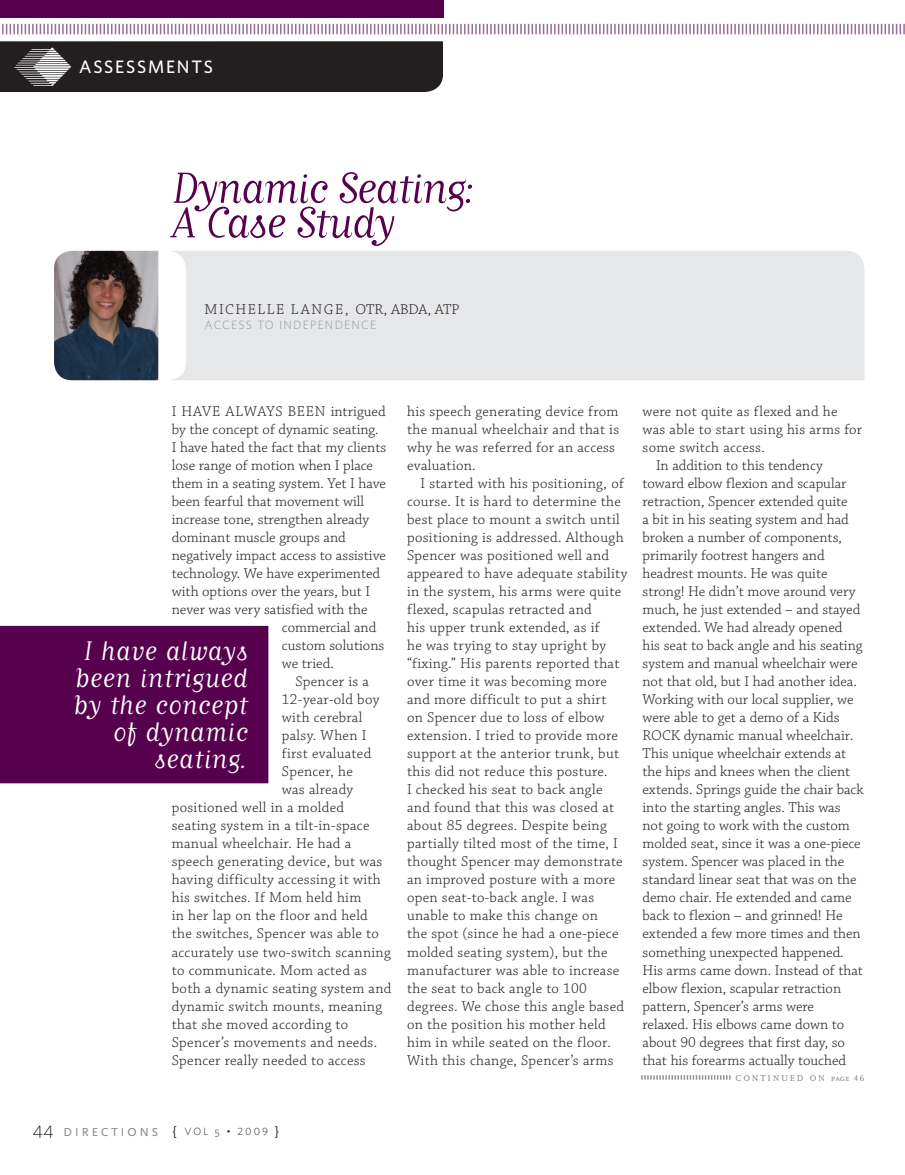
<style>
.page{position:relative;width:905px;height:1175px;background:#fff}
.page>*{position:absolute;margin:0;border:0;box-sizing:border-box;transform-origin:0 0}
.DEPT___Story_Title{font:51px "Matrix Script";letter-spacing:-.04em;color:#56004e}
.BODY_LT_pg_quote{font:31.5px/27px "Matrix Script";color:#fff;text-align:right}
.t1{font:18px "Whitney Medium SC";letter-spacing:.1em;color:#fff}
.t2{font:300 18px "Whitney";color:#231f20}
.BODY___Copy{font:300 15px/18px "Chaparral Pro";letter-spacing:.015em;color:#231f20}
.BODY_copy_1st_paragr{font:300 15px "Chaparral Pro";color:#231f20}
.DEPT___Writer_Name{font:300 15px "Chaparral Pro";letter-spacing:.1em;color:#231f20}
.BODY_copy_1st_paragr-2{font:300 15px "Chaparral Pro";letter-spacing:.05em;color:#231f20}
.DEPT___Writer_Compan{font:300 12px "Whitney";letter-spacing:.1em;color:#939598}
.t3{font:12px "Scala Sans";letter-spacing:.25em;color:#808285}
.t4{font:10.5px "Whitney Light SC";color:#231f20}
.t5{font:9px "Scala Caps";letter-spacing:.2em;color:#808285}
.s1{font-family:"Scala Sans";font-size:12px}
.s2{font-family:"Whitney";font-weight:300}
</style>
<div class="page">
<svg style="left:0;top:41px;width:443px;height:51px"></svg>
<div style="left:172px;top:251px;width:692px;height:129px;background:#e6e7e9"></div>
<div style="left:0;top:0;width:443px;height:18px;background:#56004e"></div>
<svg style="left:2px;top:24px;width:902px;height:10px"></svg>
<img style="left:54px;top:251px;width:104px;height:129px">
<div style="left:0;top:626px;width:268px;height:157px;background:#56004e"></div>
<svg style="left:641px;top:1075px;width:89px;height:4px"></svg>
<p class="t1" style="left:79px;top:56px;width:135px">ASSESSMENTS</p>
<p class="DEPT___Story_Title" style="left:172px;top:163px;width:306px">Dynamic Seating:</p>
<p class="DEPT___Story_Title" style="left:172px;top:198px;width:225px">A Case Study</p>
<p class="DEPT___Writer_Name" style="left:204px;top:301px;width:11px">mic</p>
<p class="DEPT___Writer_Name" style="left:235px;top:301px;width:226px">helle lange, OTR, ABDA, ATP</p>
<p class="DEPT___Writer_Compan" style="left:204px;top:317px;width:173px">ACCESS TO INDEPENDENCE</p>
<p class="BODY_copy_1st_paragr-2" style="left:172px;top:403px;width:215px">I have always been intrigued</p>
<p class="BODY_copy_1st_paragr" style="left:172px;top:421px;width:208px">by the concept of dynamic seating.</p>
<p class="BODY_copy_1st_paragr" style="left:172px;top:439px;width:216px">I have hated the fact that my clients</p>
<p class="BODY_copy_1st_paragr" style="left:172px;top:457px;width:203px">lose range of motion when I place</p>
<p class="BODY_copy_1st_paragr" style="left:172px;top:475px;width:216px">them in a seating system. Yet I have</p>
<p class="BODY_copy_1st_paragr" style="left:172px;top:493px;width:194px">been fearful that movement will</p>
<p class="BODY_copy_1st_paragr" style="left:172px;top:511px;width:199px">increase tone, strengthen already</p>
<p class="BODY_copy_1st_paragr" style="left:172px;top:529px;width:175px">dominant muscle groups and</p>
<p class="BODY_copy_1st_paragr" style="left:172px;top:547px;width:216px">negatively impact access to assistive</p>
<p class="BODY_copy_1st_paragr" style="left:172px;top:565px;width:210px">technology. We have experimented</p>
<p class="BODY_copy_1st_paragr" style="left:172px;top:583px;width:200px">with options over the years, but I</p>
<p class="BODY_copy_1st_paragr" style="left:172px;top:601px;width:197px">never was very satisfied with the</p>
<p class="BODY_copy_1st_paragr" style="left:282px;top:619px;width:96px">commercial and</p>
<p class="BODY_copy_1st_paragr" style="left:282px;top:637px;width:104px">custom solutions</p>
<p class="BODY_copy_1st_paragr" style="left:282px;top:655px;width:53px">we tried.</p>
<p class="BODY___Copy" style="left:295px;top:673px;width:75px">Spencer is a</p>
<p class="BODY___Copy" style="left:282px;top:691px;width:99px">12-year-old boy</p>
<p class="BODY___Copy" style="left:282px;top:709px;width:82px">with cerebral</p>
<p class="BODY___Copy" style="left:282px;top:727px;width:86px">palsy. When I</p>
<p class="BODY___Copy" style="left:282px;top:745px;width:91px">first evaluated</p>
<p class="BODY___Copy" style="left:282px;top:763px;width:73px">Spencer, he</p>
<p class="BODY___Copy" style="left:282px;top:781px;width:73px">was already</p>
<p class="BODY___Copy" style="left:172px;top:799px;width:174px">positioned well in a molded</p>
<p class="BODY___Copy" style="left:172px;top:817px;width:199px">seating system in a tilt-in-space</p>
<p class="BODY___Copy" style="left:172px;top:835px;width:181px">manual wheelchair. He had a</p>
<p class="BODY___Copy" style="left:172px;top:853px;width:212px">speech generating device, but was</p>
<p class="BODY___Copy" style="left:172px;top:871px;width:210px">having difficulty accessing it with</p>
<p class="BODY___Copy" style="left:172px;top:889px;width:191px">his switches. If Mom held him</p>
<p class="BODY___Copy" style="left:172px;top:907px;width:198px">in her lap on the floor and held</p>
<p class="BODY___Copy" style="left:172px;top:925px;width:209px">the switches, Spencer was able to</p>
<p class="BODY___Copy" style="left:172px;top:943px;width:220px">accurately use two-switch scanning</p>
<p class="BODY___Copy" style="left:172px;top:961px;width:196px">to communicate. Mom acted as</p>
<p class="BODY___Copy" style="left:172px;top:979px;width:221px">both a dynamic seating system and</p>
<p class="BODY___Copy" style="left:172px;top:997px;width:212px">dynamic switch mounts, meaning</p>
<p class="BODY___Copy" style="left:172px;top:1015px;width:178px">that she moved according to</p>
<p class="BODY___Copy" style="left:172px;top:1033px;width:207px">Spencer’s movements and needs.</p>
<p class="BODY___Copy" style="left:172px;top:1051px;width:195px">Spencer really needed to access</p>
<p class="BODY_LT_pg_quote" style="left:74px;top:637px;width:176px">I have always been intrigued by the concept of dynamic seating.</p>
<p class="BODY___Copy" style="left:407px;top:403px;width:213px">his speech generating device from the manual wheelchair and that is why he was referred for an access evaluation.</p>
<p class="BODY___Copy" style="left:407px;top:475px;width:222px;text-indent:14px">I started with his positioning, of course. It is hard to determine the best place to mount a switch until positioning is addressed. Although<br>Spencer was positioned well and appeared to have adequate stability in the system, his arms were quite flexed, scapulas retracted and<br>his upper trunk extended, as if<br>he was trying to stay upright by “fixing.” His parents reported that over time it was becoming more and more difficult to put a shirt<br>on Spencer due to loss of elbow extension. I tried to provide more support at the anterior trunk, but this did not reduce this posture.<br>I checked his seat to back angle and found that this was closed at about 85 degrees. Despite being partially tilted most of the time, I thought Spencer may demonstrate an improved posture with a more open seat-to-back angle. I was unable to make this change on<br>the spot (since he had a one-piece molded seating system), but the manufacturer was able to increase the seat to back angle to 100 degrees. We chose this angle based on the position his mother held him in while seated on the floor.<br>With this change, Spencer’s arms</p>
<p class="BODY___Copy" style="left:642px;top:403px;width:221px">were not quite as flexed and he was able to start using his arms for some switch access.</p>
<p class="BODY___Copy" style="left:642px;top:457px;width:223px;text-indent:14px">In addition to this tendency toward elbow flexion and scapular retraction, Spencer extended quite<br>a bit in his seating system and had broken a number of components, primarily footrest hangers and headrest mounts. He was quite strong! He didn’t move around very much, he just extended – and stayed extended. We had already opened his seat to back angle and his seating system and manual wheelchair were not that old, but I had another idea.<br>Working with our local supplier, we were able to get a demo of a Kids ROCK dynamic manual wheelchair.<br>This unique wheelchair extends at the hips and knees when the client extends. Springs guide the chair back into the starting angles. This was not going to work with the custom molded seat, since it was a one-piece system. Spencer was placed in the standard linear seat that was on the demo chair. He extended and came back to flexion – and grinned! He extended a few more times and then something unexpected happened.<br>His arms came down. Instead of that elbow flexion, scapular retraction pattern, Spencer’s arms were relaxed. His elbows came down to about 90 degrees that first day, so that his forearms actually touched</p>
<p class="t5" style="left:735px;top:1072px;width:130px">CONTINUED ON PAGE 46</p>
<p class="t2" style="left:33px;top:1121px;width:23px">44</p>
<p class="t3" style="left:64px;top:1125px;width:96px">DIRECTIONS</p>
<p class="t4" style="left:172px;top:1124px;width:109px"><span class="s1">{</span> VOL 5 • <span class="s2">2009</span> <span class="s1">}</span></p>
</div>
